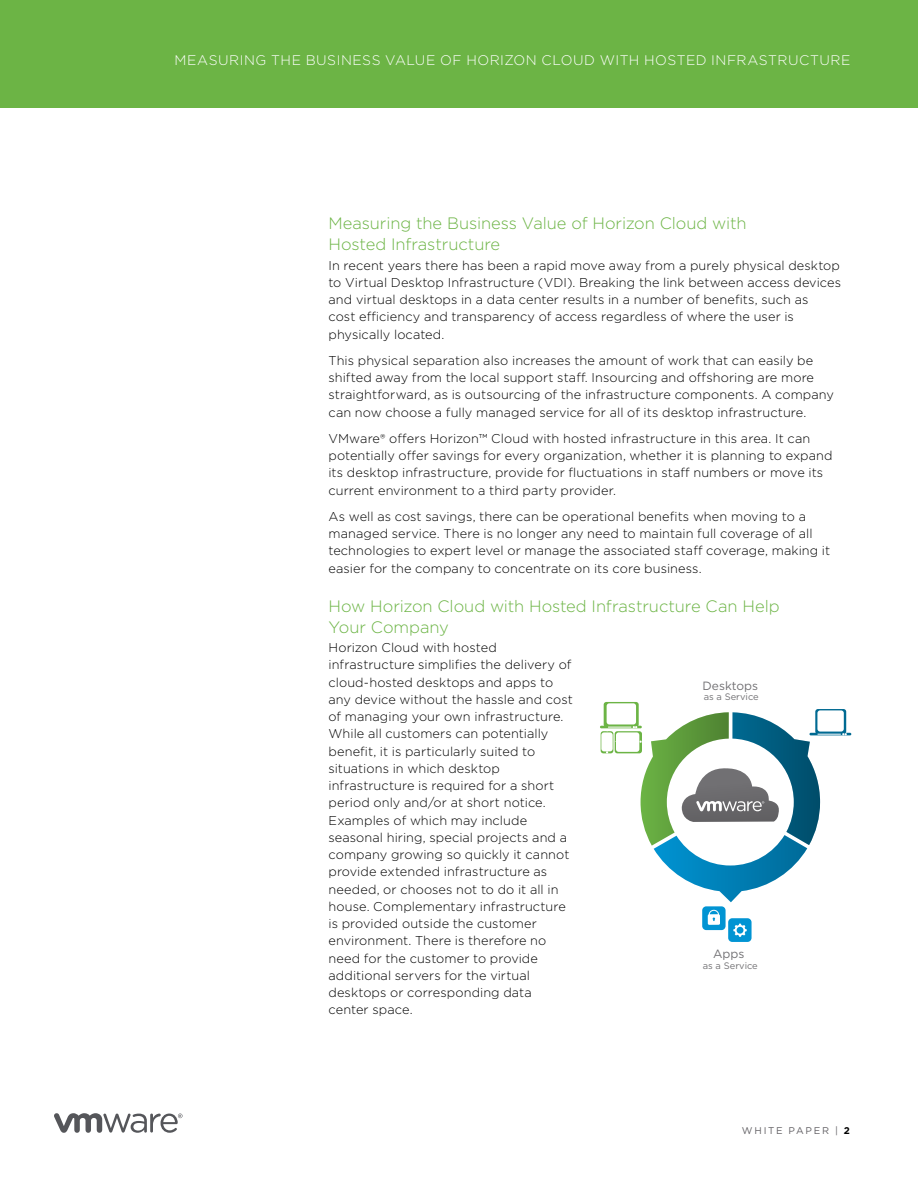
<style>
.page{position:relative;width:918px;height:1188px;background:#fff}
.page>*{position:absolute;margin:0;border:0;box-sizing:border-box;transform-origin:0 0}
.t1{font:300 16.5px/21px "Gotham";letter-spacing:-.005em;color:#6cb445}
.t2{font:300 13.8px "Gotham";letter-spacing:.035em;color:#fff}
.t3{font:300 12.75px/17.2px "Gotham";letter-spacing:.005em;color:#000}
.t4{font:12px "Gotham";color:#717073}
.t5{font:11.85px "Gotham";color:#727175}
.t6{font:9.75px "Gotham";letter-spacing:.175em;color:#636165}
.t7{font:9.3px "Gotham";color:#717073}
.t8{font:9.15px "Gotham";color:#727175}
.s1{font-weight:700;color:#000}
</style>
<div class="page">
<div style="left:0;top:0;width:918px;height:108px;background:#6cb445"></div>
<svg style="left:54px;top:1113px;width:129px;height:20px"></svg>
<svg style="left:601px;top:731px;width:12px;height:22px"></svg>
<div style="left:601px;top:732px;width:12px;height:19px;background:#fff;border-radius:3px"></div>
<div style="left:604px;top:702px;width:35px;height:25px;background:#6cb445;border-radius:3px"></div>
<div style="left:607px;top:703px;width:29px;height:21px;background:#fff;border-radius:3px"></div>
<hr style="left:600px;top:726px;width:42px;height:2px;background:#6cb445">
<div style="left:815px;top:709px;width:31px;height:25px;background:#006a92;border-radius:3px"></div>
<div style="left:817px;top:710px;width:27px;height:22px;background:#fff;border-radius:3px"></div>
<hr style="left:809px;top:733px;width:42px;height:2px;background:#006a92">
<div style="left:702px;top:906px;width:24px;height:24px;background:#0194d3;border-radius:4px"></div>
<div style="left:728px;top:918px;width:24px;height:24px;background:#0194d3;border-radius:4px"></div>
<svg style="left:708px;top:909px;width:12px;height:16px"></svg>
<svg style="left:733px;top:923px;width:14px;height:14px"></svg>
<svg style="left:606px;top:712px;width:241px;height:190px"></svg>
<p class="t2" style="left:175px;top:51px;width:677px">MEASURING THE BUSINESS VALUE OF HORIZON CLOUD WITH HOSTED INFRASTRUCTURE</p>
<p class="t1" style="left:328px;top:212px;width:419px">Measuring the Business Value of Horizon Cloud with<br>Hosted Infrastructure</p>
<p class="t3" style="left:328px;top:256px;width:514px">In recent years there has been a rapid move away from a purely physical desktop to Virtual Desktop Infrastructure (VDI). Breaking the link between access devices and virtual desktops in a data center results in a number of benefits, such as<br>cost efficiency and transparency of access regardless of where the user is physically located.</p>
<p class="t3" style="left:328px;top:351px;width:507px">This physical separation also increases the amount of work that can easily be shifted away from the local support staff. Insourcing and offshoring are more straightforward, as is outsourcing of the infrastructure components. A company can now choose a fully managed service for all of its desktop infrastructure.</p>
<p class="t3" style="left:328px;top:429px;width:506px">VMware® offers Horizon™ Cloud with hosted infrastructure in this area. It can potentially offer savings for every organization, whether it is planning to expand its desktop infrastructure, provide for fluctuations in staff numbers or move its current environment to a third party provider.</p>
<p class="t3" style="left:328px;top:507px;width:503px">As well as cost savings, there can be operational benefits when moving to a managed service. There is no longer any need to maintain full coverage of all technologies to expert level or manage the associated staff coverage, making it easier for the company to concentrate on its core business.</p>
<p class="t1" style="left:328px;top:595px;width:453px">How Horizon Cloud with Hosted Infrastructure Can Help<br>Your Company</p>
<p class="t3" style="left:328px;top:639px;width:246px">Horizon Cloud with hosted infrastructure simplifies the delivery of cloud-hosted desktops and apps to any device without the hassle and cost of managing your own infrastructure.<br>While all customers can potentially benefit, it is particularly suited to situations in which desktop infrastructure is required for a short period only and/or at short notice.<br>Examples of which may include seasonal hiring, special projects and a company growing so quickly it cannot provide extended infrastructure as needed, or chooses not to do it all in house. Complementary infrastructure is provided outside the customer environment. There is therefore no need for the customer to provide additional servers for the virtual desktops or corresponding data center space.</p>
<p class="t4" style="left:703px;top:678px;width:57px">Desktops</p>
<p class="t5" style="left:704px;top:681px;width:56px">Desktops</p>
<p class="t7" style="left:704px;top:690px;width:57px">as a Service</p>
<p class="t8" style="left:705px;top:693px;width:56px">as a Service</p>
<p class="t4" style="left:713px;top:946px;width:33px">Apps</p>
<p class="t7" style="left:703px;top:960px;width:57px">as a Service</p>
<p class="t6" style="left:742px;top:1125px;width:109px">WHITE PAPER | <span class="s1">2</span></p>
</div>
